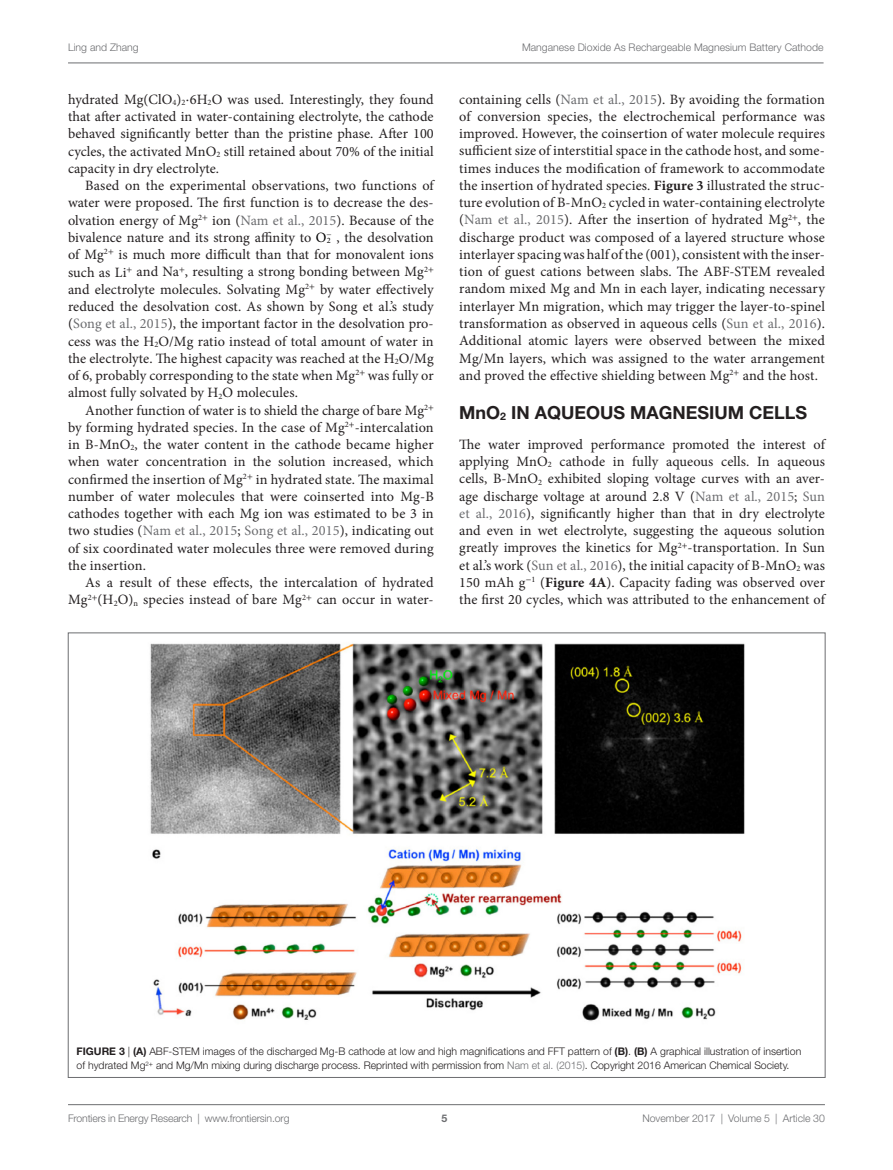
<style>
.page{position:relative;width:893px;height:1170px;background:#fff}
.page>*{position:absolute;margin:0;border:0;box-sizing:border-box;transform-origin:0 0}
.t1{font:700 18px "Helvetica Neue LT Std";color:#231f20}
.t2{font:14.25px/17.2px "Minion Pro";letter-spacing:.005em;color:#231f20;text-align:justify}
.t3{font:300 10.5px/14.2px "Helvetica Neue LT Std";color:#231f20}
.t4{font:300 10.5px "Helvetica Neue LT Std";color:#6c6d70}
.t5{font:700 10.5px "Helvetica Neue LT Std";color:#6c6d70}
.s1{font-family:"STIX General"}
.s2{color:#6c6d70}
.s3{color:#000}
.s4{font-size:8.25px;color:#000}
.s5{font-weight:700}
</style>
<div class="page">
<img style="left:150px;top:643px;width:595px;height:378px">
<hr style="left:68px;top:1104px;width:757px;height:1px;background:#6c6d70">
<hr style="left:68px;top:63px;width:755px;height:1px;background:#6c6d70">
<p class="t4" style="left:68px;top:41px;width:72px">Ling and Zhang</p>
<p class="t4" style="left:522px;top:41px;width:303px">Manganese Dioxide As Rechargeable Magnesium Battery Cathode</p>
<p class="t2" style="left:68px;top:91px;width:367px">hydrated Mg(ClO<sub>4</sub>)<sub>2</sub><span class="s1">⋅</span>6H<sub>2</sub>O was used. Interestingly, they found that after activated in water-containing electrolyte, the cathode behaved significantly better than the pristine phase. After 100 cycles, the activated MnO<sub>2</sub> still retained about 70% of the initial capacity in dry electrolyte.</p>
<p class="t2" style="left:68px;top:177px;width:367px;text-indent:17px">Based on the experimental observations, two functions of water were proposed. The first function is to decrease the des&shy;olvation energy of Mg<sup>2</sup><sup>+</sup> ion (<span class="s2">Nam et al., 2015</span>). Because of the bivalence nature and its strong affinity to <span class="s3">O</span><span class="s4">2</span></p>
<p class="t2" style="left:68px;top:229px;width:367px;text-indent:259px"><sup>−</sup> , the desolvation of Mg<sup>2</sup><sup>+</sup> is much more difficult than that for monovalent ions such as Li<sup>+</sup> and Na<sup>+</sup>, resulting a strong bonding between Mg<sup>2</sup><sup>+ </sup>and electrolyte molecules. Solvating Mg<sup>2</sup><sup>+</sup> by water effectively reduced the desolvation cost. As shown by Song et al.’s study (<span class="s2">Song et al., 2015</span>), the important factor in the desolvation pro&shy;cess was the H<sub>2</sub>O/Mg ratio instead of total amount of water in the electrolyte. The highest capacity was reached at the H<sub>2</sub>O/Mg of 6, probably corresponding to the state when Mg<sup>2</sup><sup>+</sup> was fully or almost fully solvated by H<sub>2</sub>O molecules.</p>
<p class="t2" style="left:68px;top:401px;width:367px;text-indent:17px">Another function of water is to shield the charge of bare Mg<sup>2</sup><sup>+ </sup>by forming hydrated species. In the case of Mg<sup>2</sup><sup>+</sup>-intercalation in B-MnO<sub>2</sub>, the water content in the cathode became higher when water concentration in the solution increased, which confirmed the insertion of Mg<sup>2</sup><sup>+</sup> in hydrated state. The maximal number of water molecules that were coinserted into Mg-B cathodes together with each Mg ion was estimated to be 3 in two studies (<span class="s2">Nam et al., 2015</span>; <span class="s2">Song et al., 2015</span>), indicating out of six coordinated water molecules three were removed during the insertion.</p>
<p class="t2" style="left:68px;top:574px;width:367px;text-align:right">As a result of these effects, the intercalation of hydrated<br>Mg<sup>2</sup><sup>+</sup>(H<sub>2</sub>O)<sub>n</sub> species instead of bare Mg<sup>2</sup><sup>+</sup> can occur in water-</p>
<p class="t2" style="left:459px;top:90px;width:367px">containing cells (<span class="s2">Nam et al., 2015</span>). By avoiding the formation of conversion species, the electrochemical performance was improved. However, the coinsertion of water molecule requires sufficient size of interstitial space in the cathode host, and some&shy;times induces the modification of framework to accommodate the insertion of hydrated species. <span class="s5">Figure 3</span> illustrated the struc&shy;ture evolution of B-MnO<sub>2</sub> cycled in water-containing electrolyte (<span class="s2">Nam et al., 2015</span>). After the insertion of hydrated Mg<sup>2</sup><sup>+</sup>, the discharge product was composed of a layered structure whose interlayer spacing was half of the (001), consistent with the inser&shy;tion of guest cations between slabs. The ABF-STEM revealed random mixed Mg and Mn in each layer, indicating necessary interlayer Mn migration, which may trigger the layer-to-spinel transformation as observed in aqueous cells (<span class="s2">Sun et al., 2016</span>).<br>Additional atomic layers were observed between the mixed Mg/Mn layers, which was assigned to the water arrangement and proved the effective shielding between Mg<sup>2</sup><sup>+</sup> and the host.</p>
<p class="t1" style="left:459px;top:401px;width:349px">MNO<sub>2</sub> IN AQUEOUS MAGNESIUM CELLS</p>
<p class="t2" style="left:459px;top:435px;width:367px">The water improved performance promoted the interest of applying MnO<sub>2</sub> cathode in fully aqueous cells. In aqueous cells, B-MnO<sub>2</sub> exhibited sloping voltage curves with an aver&shy;age discharge voltage at around 2.8 V (<span class="s2">Nam et al., 2015</span>; <span class="s2">Sun et al., 2016</span>), significantly higher than that in dry electrolyte and even in wet electrolyte, suggesting the aqueous solution greatly improves the kinetics for Mg<sup>2</sup><sup>+</sup>-transportation. In Sun et al.’s work (<span class="s2">Sun et al., 2016</span>), the initial capacity of B-MnO<sub>2</sub> was 150 mAh g<sup>−</sup><sup>1</sup> (<span class="s5">Figure 4A</span>). Capacity fading was observed over the first 20 cycles, which was attributed to the enhancement of</p>
<p class="t3" style="left:77px;top:1043px;width:726px"><span class="s5">FIGURE 3</span> | <span class="s5">(A)</span> ABF-STEM images of the discharged Mg-B cathode at low and high magnifications and FFT pattern of <span class="s5">(B)</span>. <span class="s5">(B)</span> A graphical illustration of insertion of hydrated Mg<sup>2</sup><sup>+</sup> and Mg/Mn mixing during discharge process. Reprinted with permission from <span class="s2">Nam et al. (2015)</span>. Copyright 2016 American Chemical Society.</p>
<p class="t4" style="left:68px;top:1111px;width:223px">Frontiers in Energy Research | www.frontiersin.org</p>
<p class="t4" style="left:642px;top:1111px;width:184px">November 2017 | Volume 5 | Article 30</p>
<p class="t5" style="left:441px;top:1111px;width:7px">5</p>
</div>
